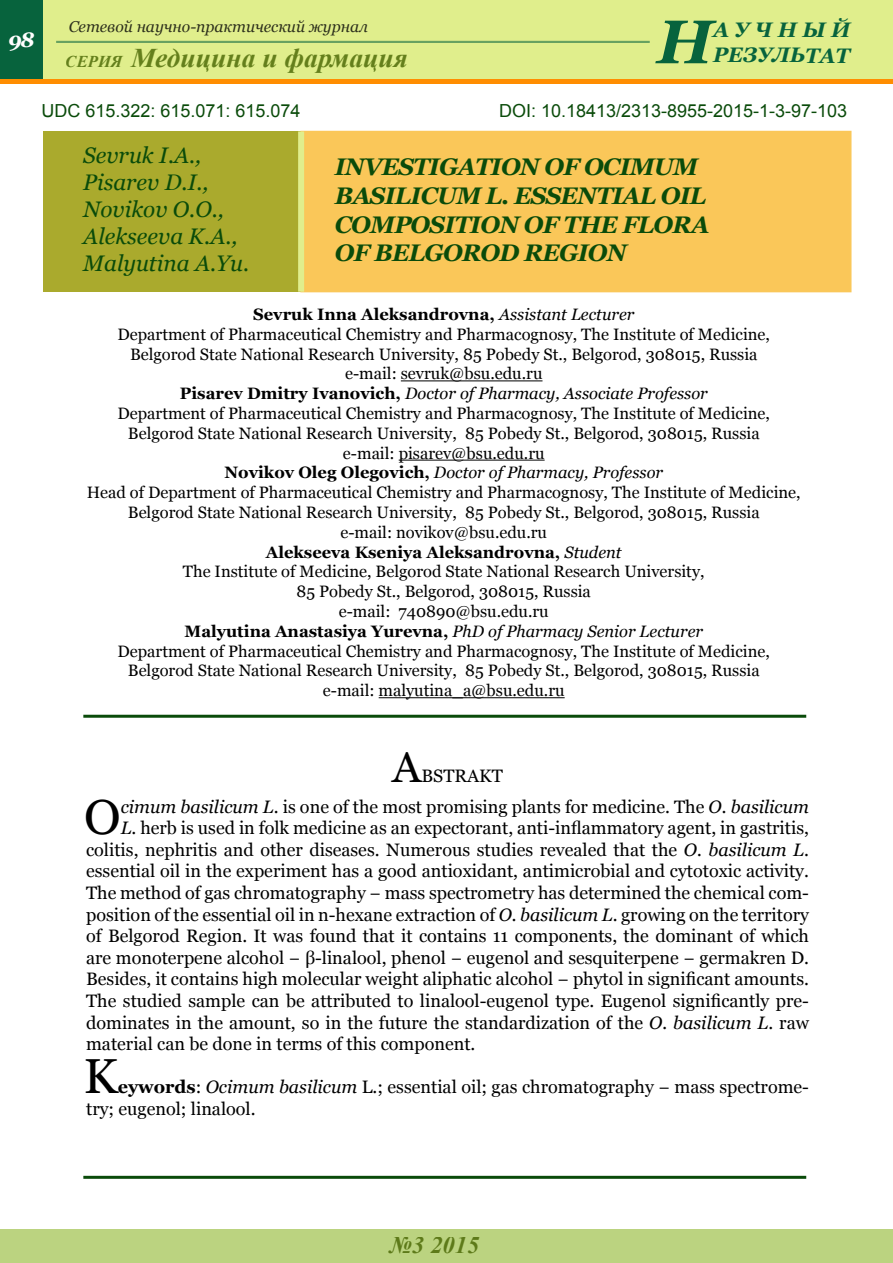
<style>
.page{position:relative;width:893px;height:1263px;background:#fff}
.page>*{position:absolute;margin:0;border:0;box-sizing:border-box;transform-origin:0 0}
.t1{font:italic 700 61.5px "Georgia";color:#07633d}
.t2{font:49.2px "Georgia";color:#000}
.t3{font:43.5px "Georgia";color:#000}
.t4{font:italic 700 27px "Times New Roman";color:#466400}
.t5{font:italic 700 24px/28.8px "Georgia";letter-spacing:-.03em;color:#0a4b0a}
.t6{font:italic 700 24px "Times New Roman";color:#466400}
.t7{font:italic 22.5px/27px "Georgia";color:#0a4b0a}
.t8{font:italic 700 21px/25.2px "Georgia";color:#07633d}
.t9{font:italic 700 21px "Georgia";color:#fff}
.t10{font:18px/21.6px "Georgia";color:#000}
.t11{font:18px "Arial";color:#0a4b0a}
.t12{font:16.5px/19.8px "Georgia";color:#000;text-align:center}
.t13{font:italic 15.75px "Georgia";color:#000}
.s1{font-size:16.5px}
.s2{font-weight:700}
.s3{font-style:italic}
</style>
<div class="page">
<div style="left:0;top:1229px;width:893px;height:34px;background:#bbd380"></div>
<div style="left:0;top:0;width:893px;height:83px;background:#e0ee8c"></div>
<hr style="left:0;top:79px;width:893px;height:4px;background:#ff8d00">
<div style="left:0;top:0;width:43px;height:79px;background:#07633d"></div>
<hr style="left:56px;top:41px;width:594px;height:2px;background:#07633d">
<div style="left:44px;top:131px;width:257px;height:161px;background:#aaaa2d"></div>
<div style="left:300px;top:131px;width:551px;height:161px;background:#fac759"></div>
<div style="left:298px;top:131px;width:6px;height:161px;background:#e0ee8c"></div>
<hr style="left:83px;top:1176px;width:723px;height:3px;background:#0a4b0a">
<hr style="left:401px;top:380px;width:141px;height:1px;background:#000">
<hr style="left:399px;top:460px;width:146px;height:1px;background:#000">
<hr style="left:379px;top:697px;width:186px;height:1px;background:#000">
<hr style="left:83px;top:715px;width:723px;height:3px;background:#0a4b0a">
<p class="t9" style="left:8px;top:28px;width:28px">98</p>
<p class="t13" style="left:68px;top:18px;width:301px">Сетевой научно-практический журнал</p>
<h3 class="t4" style="left:66px;top:39px;width:343px"><span class="s1">СЕРИЯ</span> Медицина и фармация</h3>
<p class="t8" style="left:713px;top:17px;width:139px">АУЧНЫЙ<br>РЕЗУЛЬТАТ</p>
<h1 class="t1" style="left:657px;top:7px;width:58px">Н</h1>
<p class="t11" style="left:41px;top:99px;width:261px">UDC 615.322: 615.071: 615.074</p>
<p class="t11" style="left:499px;top:99px;width:350px">DOI: 10.18413/2313-8955-2015-1-3-97-103</p>
<h3 class="t7" style="left:83px;top:141px;width:167px">Sevruk I.A.,<br>Pisarev D.I.,<br>Novikov O.O.,<br>Alekseeva K.A.,<br>Malyutina A.Yu.</h3>
<p class="t12" style="left:87px;top:304px;width:715px"><span class="s2">Sevruk Inna Aleksandrovna,</span> <span class="s3">Assistant Lecturer<br></span>Department of Pharmaceutical Chemistry and Pharmacognosy, The Institute of Medicine, Belgorod State National Research University, 85 Pobedy St., Belgorod, 308015, Russia<br>е-mail: sevruk@bsu.edu.ru<br><span class="s2">Pisarev Dmitry Ivanovich,</span> <span class="s3">Doctor of Pharmacy, Associate Professor<br></span>Department of Pharmaceutical Chemistry and Pharmacognosy, The Institute of Medicine, Belgorod State National Research University, 85 Pobedy St., Belgorod, 308015, Russia<br>е-mail: pisarev@bsu.edu.ru<br><span class="s2">Novikov Oleg Olegovich,</span> <span class="s3">Doctor of Pharmacy, Professor<br></span>Head of Department of Pharmaceutical Chemistry and Pharmacognosy, The Institute of Medicine, Belgorod State National Research University, 85 Pobedy St., Belgorod, 308015, Russia<br>e-mail: novikov@bsu.edu.ru<br><span class="s2">Alekseeva Kseniya Aleksandrovna,</span> <span class="s3">Student<br></span>The Institute of Medicine, Belgorod State National Research University,<br>85 Pobedy St., Belgorod, 308015, Russiа<br>e-mail: 740890@bsu.edu.ru<br><span class="s2">Malyutina Anastasiya Yurevna,</span> <span class="s3">PhD of Pharmacy Senior Lecturer<br></span>Department of Pharmaceutical Chemistry and Pharmacognosy, The Institute of Medicine, Belgorod State National Research University, 85 Pobedy St., Belgorod, 308015, Russia<br>e-mail: malyutina_a@bsu.edu.ru</p>
<h3 class="t5" style="left:335px;top:152px;width:376px">INVESTIGATION OF OCIMUM<br>BASILICUM L. ESSENTIAL OIL<br>COMPOSITION OF THE FLORA<br>OF BELGOROD REGION</h3>
<h3 class="t3" style="left:392px;top:743px;width:31px">А</h3>
<p class="t10" style="left:421px;top:765px;width:83px">BSTRAKT</p>
<h2 class="t2" style="left:84px;top:789px;width:38px">O</h2>
<p class="t10" style="left:121px;top:795px;width:690px"><span class="s3">cimum basilicum L</span>. is one of the most promising plants for medicine. The <span class="s3">O. basilicum</span></p>
<p class="t10" style="left:121px;top:817px;width:690px"><span class="s3">L</span>. herb is used in folk medicine as an expectorant, anti-inflammatory agent, in gastritis,</p>
<p class="t10" style="left:86px;top:839px;width:724px">colitis, nephritis and other diseases. Numerous studies revealed that the <span class="s3">O. basilicum L</span>.</p>
<p class="t10" style="left:86px;top:860px;width:724px">essential oil in the experiment has a good antioxidant, antimicrobial and cytotoxic activity.</p>
<p class="t10" style="left:86px;top:882px;width:724px">The method of gas chromatography − mass spectrometry has determined the chemical com-</p>
<p class="t10" style="left:86px;top:903px;width:724px">position of the essential oil in n-hexane extraction of <span class="s3">O. basilicum L</span>. growing on the territory</p>
<p class="t10" style="left:86px;top:925px;width:724px">of Belgorod Region. It was found that it contains 11 components, the dominant of which</p>
<p class="t10" style="left:86px;top:947px;width:724px">are monoterpene alcohol − β-linalool, phenol − eugenol and sesquiterpene − germakren D.</p>
<p class="t10" style="left:86px;top:968px;width:724px">Besides, it contains high molecular weight aliphatic alcohol − phytol in significant amounts.</p>
<p class="t10" style="left:86px;top:990px;width:724px">The studied sample can be attributed to linalool-eugenol type. Eugenol significantly pre-</p>
<p class="t10" style="left:86px;top:1011px;width:724px">dominates in the amount, so in the future the standardization of the <span class="s3">O. basilicum L</span>. raw</p>
<p class="t10" style="left:86px;top:1033px;width:391px">material can be done in terms of this component.</p>
<h2 class="t2" style="left:84px;top:1048px;width:36px">K</h2>
<p class="t10" style="left:86px;top:1076px;width:724px;text-indent:32px"><span class="s2">eywords</span>: <span class="s3">Ocimum basilicum</span> L.; essential oil; gas chromatography − mass spectrome&shy;try; eugenol; linalool.</p>
<h3 class="t6" style="left:390px;top:1229px;width:91px">№3 2015</h3>
</div>
